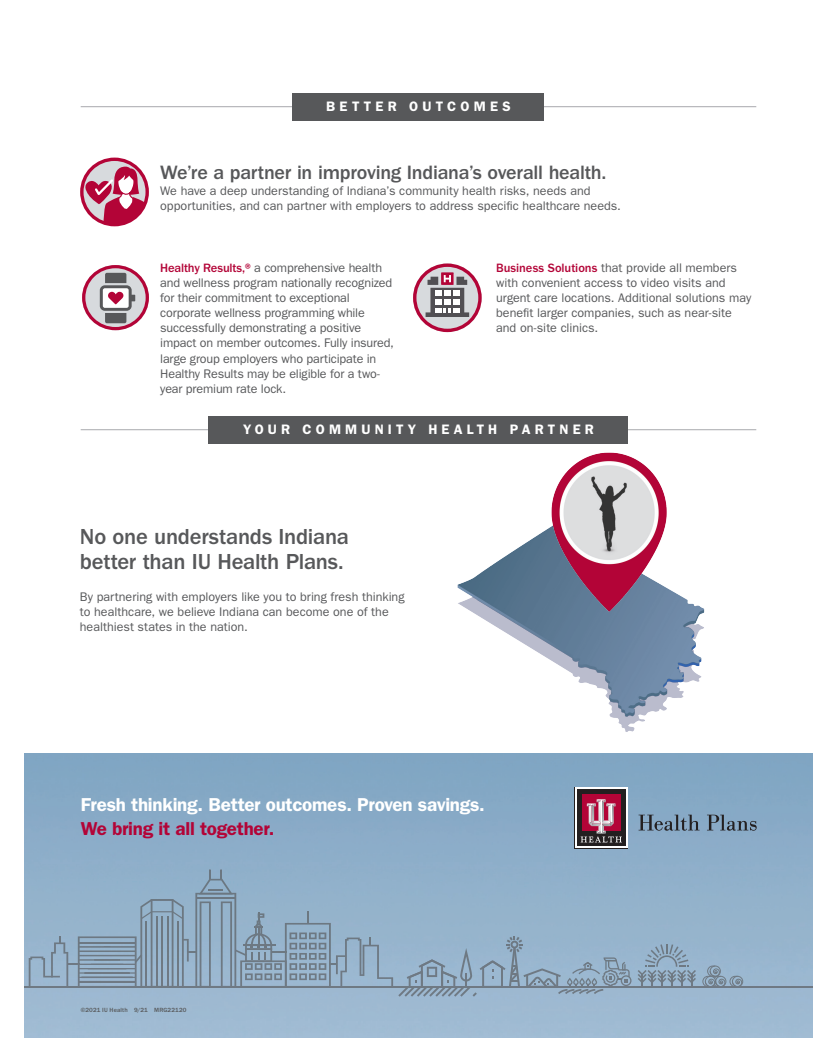
<style>
.page{position:relative;width:837px;height:1062px;background:#fff}
.page>*{position:absolute;margin:0;border:0;box-sizing:border-box;transform-origin:0 0}
.t1{font:500 22.5px/25px "ITC Franklin Gothic Std";letter-spacing:-.01em;color:#57585a}
.t2{font:500 20px "ITC Franklin Gothic Std";letter-spacing:-.015em;color:#57585a}
.t3{font:600 18.75px "ITC Franklin Gothic Std";letter-spacing:-.015em;color:#fff}
.t4{font:600 18.75px "ITC Franklin Gothic Std";letter-spacing:-.015em;color:#b30437}
.t5{font:600 13.75px "ITC Franklin Gothic Std";letter-spacing:.3em;color:#fff}
.t6{font:12.5px/15px "ITC Franklin Gothic Std";letter-spacing:-.005em;color:#57585a}
.t7{font:500 6.25px "ITC Franklin Gothic Std";letter-spacing:.02em;color:#57585a}
.s1{font-weight:500;color:#b30437}
</style>
<div class="page">
<img style="left:24px;top:753px;width:788px;height:283px">
<hr style="left:24px;top:985px;width:788px;height:2px;background:#57585a">
<svg style="left:702px;top:965px;width:41px;height:21px"></svg>
<svg style="left:637px;top:943px;width:58px;height:42px;background:#8da6bb"></svg>
<svg style="left:29px;top:869px;width:602px;height:127px;background:#90acc3"></svg>
<hr style="left:81px;top:106px;width:675px;height:1px;background:#a8a9ad">
<div style="left:293px;top:93px;width:251px;height:27px;background:#57585a"></div>
<hr style="left:81px;top:429px;width:675px;height:1px;background:#a8a9ad">
<div style="left:208px;top:416px;width:420px;height:27px;background:#57585a"></div>
<img style="left:442px;top:543px;width:287px;height:211px">
<img style="left:525px;top:443px;width:176px;height:175px">
<svg style="left:82px;top:265px;width:67px;height:65px"></svg>
<svg style="left:413px;top:263px;width:68px;height:69px"></svg>
<svg style="left:80px;top:157px;width:69px;height:69px"></svg>
<svg style="left:574px;top:786px;width:54px;height:62px"></svg>
<div style="left:575px;top:787px;width:52px;height:60px;background:linear-gradient(to bottom,#231f20,#231f20)"></div>
<div style="left:576px;top:789px;width:49px;height:57px;background:#231f20"></div>
<div style="left:581px;top:794px;width:39px;height:36px;background:#b30437"></div>
<svg style="left:580px;top:799px;width:41px;height:43px"></svg>
<svg style="left:638px;top:814px;width:61px;height:16px"></svg>
<svg style="left:706px;top:814px;width:50px;height:16px"></svg>
<p class="t5" style="left:326px;top:98px;width:186px">BETTER OUTCOMES</p>
<h2 class="t2" style="left:160px;top:161px;width:447px">We’re a partner in improving Indiana’s overall health.</h2>
<p class="t6" style="left:160px;top:184px;width:462px">We have a deep understanding of Indiana’s community health risks, needs and opportunities, and can partner with employers to address specific healthcare needs.</p>
<p class="t6" style="left:160px;top:261px;width:235px"><span class="s1">Healthy Results,®</span> a comprehensive health and wellness program nationally recognized for their commitment to exceptional corporate wellness programming while successfully demonstrating a positive impact on member outcomes. Fully insured, large group employers who participate in Healthy Results may be eligible for a two&shy;year premium rate lock.</p>
<p class="t6" style="left:496px;top:261px;width:256px"><span class="s1">Business Solutions</span> that provide all members with convenient access to video visits and urgent care locations. Additional solutions may benefit larger companies, such as near-site and on-site clinics.</p>
<p class="t5" style="left:243px;top:421px;width:352px">YOUR COMMUNITY HEALTH PARTNER</p>
<h1 class="t1" style="left:80px;top:524px;width:270px">No one understands Indiana better than IU Health Plans.</h1>
<p class="t6" style="left:80px;top:589px;width:326px">By partnering with employers like you to bring fresh thinking to healthcare, we believe Indiana can become one of the healthiest states in the nation.</p>
<h3 class="t3" style="left:81px;top:793px;width:405px">Fresh thinking. Better outcomes. Proven savings.</h3>
<h3 class="t4" style="left:81px;top:817px;width:195px">We bring it all together.</h3>
<p class="t7" style="left:81px;top:1006px;width:107px">©2021 IU Health 9/21 MRG22120</p>
</div>
